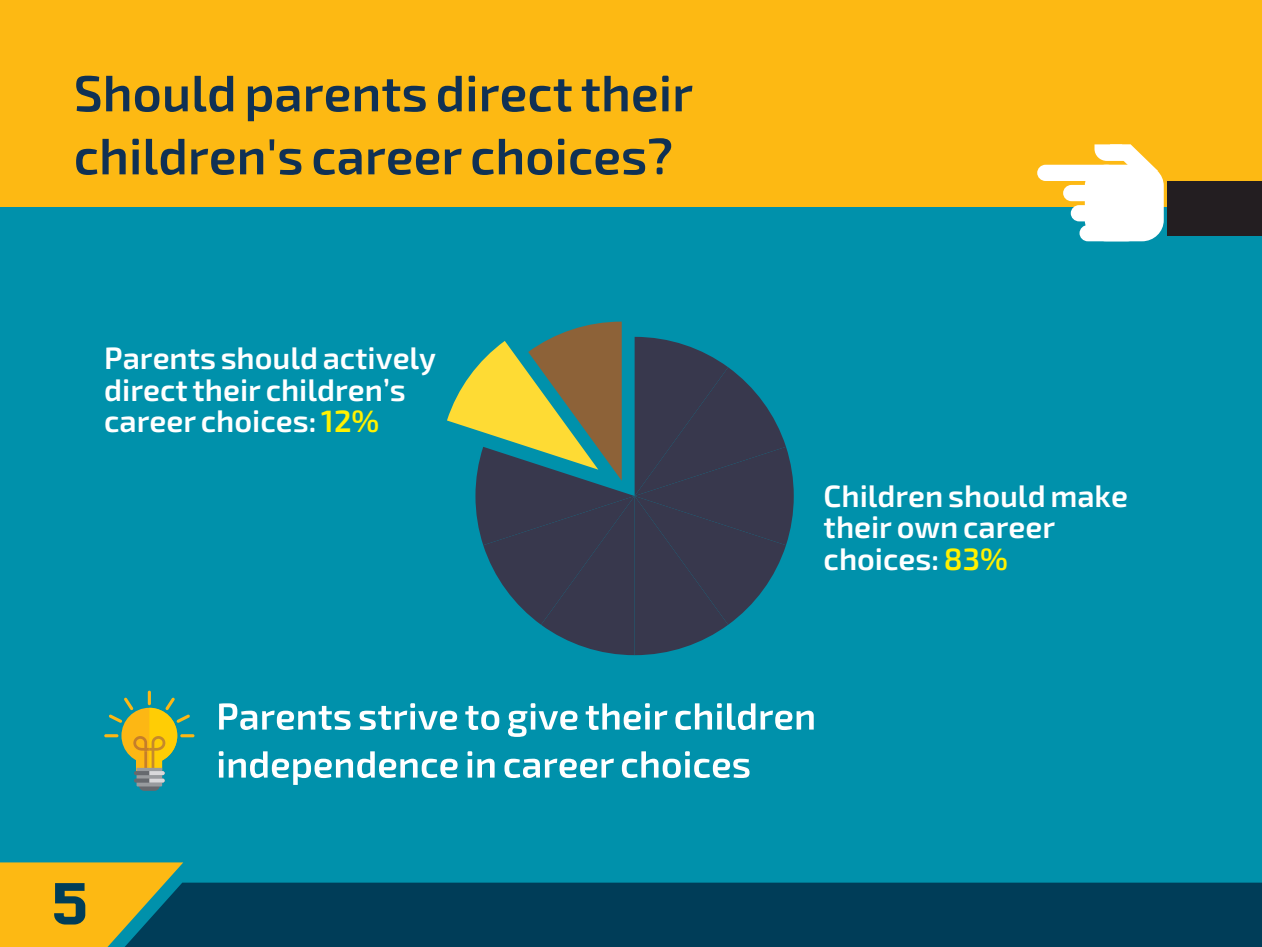
<style>
.page{position:relative;width:1262px;height:947px;background:#fff}
.page>*{position:absolute;margin:0;border:0;box-sizing:border-box;transform-origin:0 0}
.t1{font:69px/63px "Ara Hamah Kilania";color:#103154}
.t2{font:700 69px "Semi Comeback";color:#003d58}
.t3{font:51px/48px "Ara Hamah Kilania";color:#fff}
.t4{font:42px/31.5px "Ara Hamah Kilania";color:#fff}
.s1{color:#fff200}
</style>
<div class="page">
<div style="left:0;top:0;width:1262px;height:946px;background:#0091ab"></div>
<div style="left:0;top:0;width:1262px;height:206px;background:#fdb913"></div>
<div style="left:0;top:862px;width:183px;height:84px;background:#fdb913"></div>
<div style="left:125px;top:882px;width:1136px;height:64px;background:#003d58"></div>
<hr style="left:148px;top:690px;width:3px;height:15px;background:#fdb714;border-radius:2px">
<hr style="left:104px;top:734px;width:14px;height:3px;background:#fdb714;border-radius:2px">
<hr style="left:180px;top:734px;width:14px;height:3px;background:#fdb714;border-radius:2px">
<svg style="left:109px;top:697px;width:81px;height:93px"></svg>
<svg style="left:447px;top:321px;width:346px;height:334px"></svg>
<div style="left:1063px;top:185px;width:78px;height:16px;background:#fff;border-radius:8px"></div>
<div style="left:1084px;top:165px;width:79px;height:76px;background:#fff;border-radius:21px"></div>
<div style="left:1079px;top:225px;width:56px;height:16px;background:#fff;border-radius:8px"></div>
<div style="left:1070px;top:205px;width:79px;height:16px;background:#fff;border-radius:8px"></div>
<div style="left:1037px;top:165px;width:78px;height:16px;background:#fff;border-radius:8px"></div>
<svg style="left:1094px;top:144px;width:64px;height:27px"></svg>
<div style="left:1167px;top:181px;width:95px;height:55px;background:#231e21"></div>
<p class="t1" style="left:74px;top:70px;width:621px">Shouldparentsdirecttheir children s' careerchoices?</p>
<p class="t4" style="left:104px;top:348px;width:333px">Parentsshouldactively directtheirchildren s’ careerchoices:<span class="s1">12%</span></p>
<p class="t4" style="left:823px;top:485px;width:306px">Childrenshouldmake theirowncareer choices:<span class="s1">83%</span></p>
<p class="t2" style="left:50px;top:861px;width:40px">5</p>
<p class="t3" style="left:216px;top:698px;width:601px">Parentsstrivetogivetheirchildren independenceincareerchoices</p>
</div>
